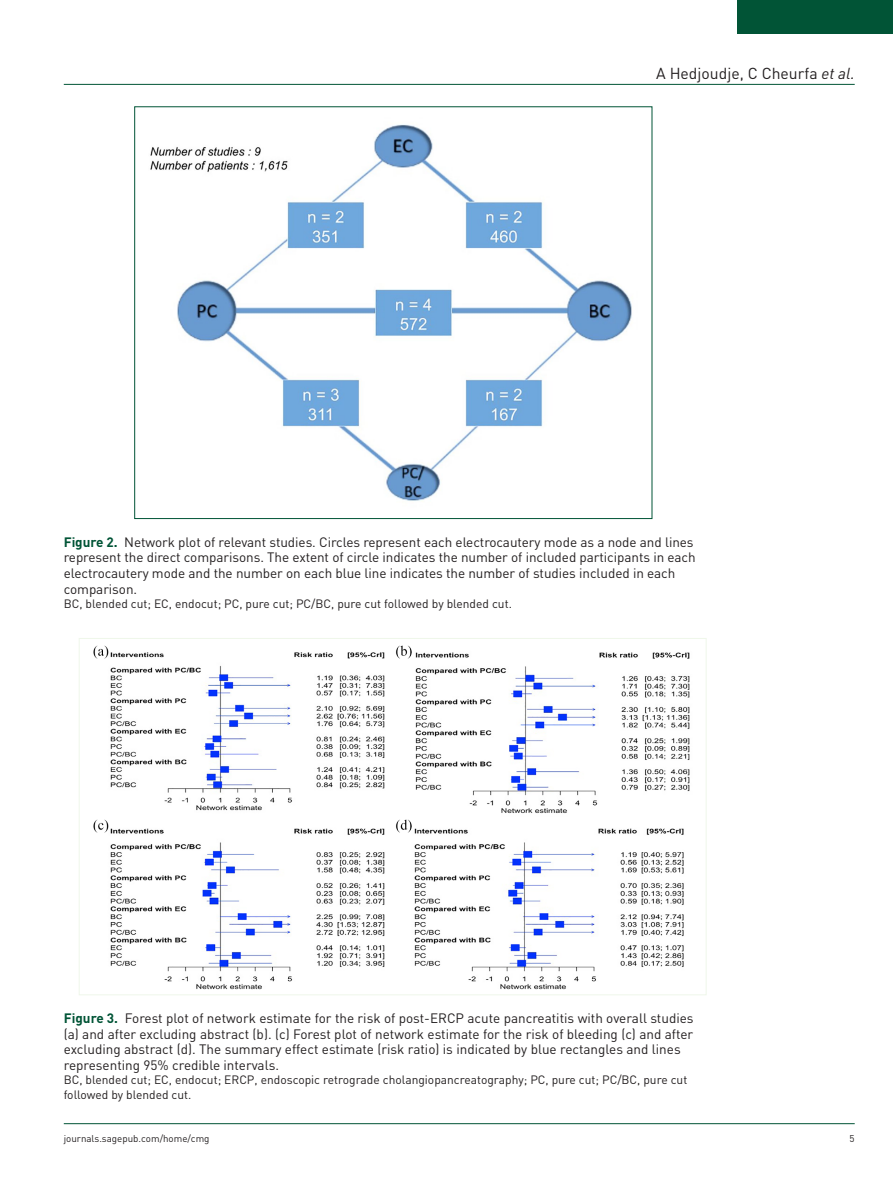
<style>
.page{position:relative;width:893px;height:1191px;background:#fff}
.page>*{position:absolute;margin:0;border:0;box-sizing:border-box;transform-origin:0 0}
.t1{font:15.75px "DIN";color:#231f20}
.t2{font:13.5px/15.8px "DIN";letter-spacing:-.005em;color:#231f20}
.t3{font:12px/14.2px "DIN";color:#231f20}
.t4{font:9.75px "DIN";color:#231f20}
.s1{font-style:italic}
.s2{font-weight:700;color:#015436}
</style>
<div class="page">
<hr style="left:64px;top:84px;width:791px;height:1px;background:#015436">
<hr style="left:64px;top:1123px;width:791px;height:1px;background:#015436">
<div style="left:738px;top:0;width:155px;height:34px;background:#015436"></div>
<img style="left:150px;top:124px;width:482px;height:377px">
<img style="left:93px;top:645px;width:597px;height:345px">
<p class="t1" style="left:656px;top:63px;width:200px">A Hedjoudje, C Cheurfa <span class="s1">et al.</span></p>
<p class="t2" style="left:64px;top:533px;width:633px"><span class="s2">Figure 2.</span> Network plot of relevant studies. Circles represent each electrocautery mode as a node and lines represent the direct comparisons. The extent of circle indicates the number of included participants in each electrocautery mode and the number on each blue line indicates the number of studies included in each comparison.</p>
<p class="t3" style="left:64px;top:596px;width:450px">BC, blended cut; EC, endocut; PC, pure cut; PC/BC, pure cut followed by blended cut.</p>
<p class="t2" style="left:64px;top:1010px;width:631px"><span class="s2">Figure 3.</span> Forest plot of network estimate for the risk of post-ERCP acute pancreatitis with overall studies (a) and after excluding abstract (b). (c) Forest plot of network estimate for the risk of bleeding (c) and after excluding abstract (d). The summary effect estimate (risk ratio) is indicated by blue rectangles and lines representing 95% credible intervals.</p>
<p class="t3" style="left:64px;top:1072px;width:625px">BC, blended cut; EC, endocut; ERCP, endoscopic retrograde cholangiopancreatography; PC, pure cut; PC/BC, pure cut followed by blended cut.</p>
<p class="t4" style="left:64px;top:1132px;width:147px">journals.sagepub.com/home/cmg</p>
<p class="t4" style="left:850px;top:1132px;width:7px">5</p>
</div>
